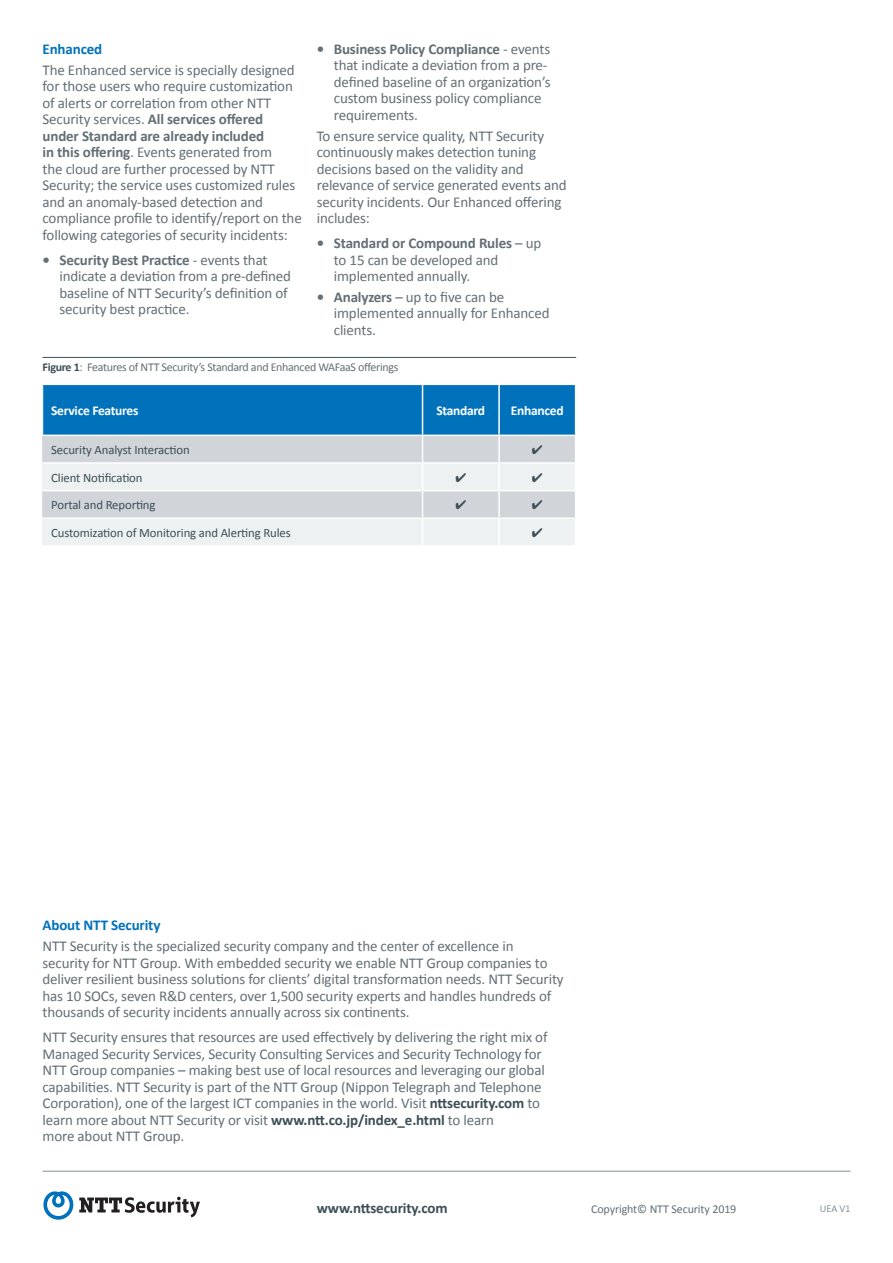
<style>
.page{position:relative;width:893px;height:1263px;background:#fff}
.page>*{position:absolute;margin:0;border:0;box-sizing:border-box;transform-origin:0 0}
.t1{font:15px/16.5px "Calibri";letter-spacing:-.01em;color:#636f75}
.t2{font:700 15px "Calibri";letter-spacing:-.01em;color:#0072bc}
.t3{font:700 15px "Calibri";letter-spacing:-.01em;color:#3c4f56}
.t4{font:700 13.5px "Calibri";letter-spacing:-.02em;color:#fff}
.t5{font:12.75px "Calibri";letter-spacing:-.01em;color:#3c4f56}
.t6{font:12px "Calibri";letter-spacing:-.025em;color:#636f75}
.t7{font:300 10.5px "Calibri";color:#636f75}
.s1{font-weight:700}
.s2{font-weight:700;color:#3c4f56}
</style>
<div class="page">
<hr style="left:43px;top:1171px;width:807px;height:1px;background:#828f9a">
<svg style="left:43px;top:1191px;width:30px;height:29px"></svg>
<svg style="left:79px;top:1197px;width:121px;height:20px"></svg>
<hr style="left:43px;top:357px;width:533px;height:1px;background:#3c4f56">
<svg style="left:42px;top:384px;width:534px;height:161px;background:#9dc1da"></svg>
<p class="t2" style="left:43px;top:39px;width:61px">Enhanced</p>
<p class="t1" style="left:43px;top:61px;width:261px">The Enhanced service is specially designed for those users who require customization of alerts or correlation from other NTT Security services. <span class="s1">All services offered under Standard are already included<br>in this offering</span>. Events generated from<br>the cloud are further processed by NTT Security; the service uses customized rules and an anomaly-based detection and compliance profile to identify/report on the following categories of security incidents:</p>
<p class="t1" style="left:60px;top:251px;width:233px;text-indent:-17px"><span class="s1">• Security Best Practice</span> - events that indicate a deviation from a pre-defined baseline of NTT Security’s definition of security best practice.</p>
<p class="t1" style="left:334px;top:40px;width:218px;text-indent:-17px"><span class="s1">• Business Policy Compliance</span> - events that indicate a deviation from a pre&shy;defined baseline of an organization’s custom business policy compliance requirements.</p>
<p class="t1" style="left:317px;top:127px;width:251px">To ensure service quality, NTT Security continuously makes detection tuning decisions based on the validity and relevance of service generated events and security incidents. Our Enhanced offering includes:</p>
<p class="t1" style="left:334px;top:234px;width:209px;text-indent:-17px"><span class="s1">• Standard or Compound Rules</span> – up to 15 can be developed and implemented annually.</p>
<p class="t1" style="left:334px;top:288px;width:217px;text-indent:-17px"><span class="s1">• Analyzers</span> – up to five can be implemented annually for Enhanced clients.</p>
<p class="t6" style="left:43px;top:360px;width:357px"><span class="s2">Figure 1</span>: Features of NTT Security’s Standard and Enhanced WAFaaS offerings</p>
<p class="t4" style="left:51px;top:402px;width:89px">Service Features</p>
<p class="t4" style="left:436px;top:402px;width:50px">Standard</p>
<p class="t4" style="left:511px;top:402px;width:54px">Enhanced</p>
<p class="t5" style="left:51px;top:442px;width:140px">Security Analyst Interaction</p>
<p class="t5" style="left:51px;top:469px;width:93px">Client Notification</p>
<p class="t5" style="left:51px;top:497px;width:106px">Portal and Reporting</p>
<p class="t5" style="left:51px;top:525px;width:241px">Customization of Monitoring and Alerting Rules</p>
<p class="t2" style="left:43px;top:916px;width:119px">About NTT Security</p>
<p class="t1" style="left:43px;top:937px;width:523px">NTT Security is the specialized security company and the center of excellence in security for NTT Group. With embedded security we enable NTT Group companies to deliver resilient business solutions for clients’ digital transformation needs. NTT Security has 10 SOCs, seven R&amp;D centers, over 1,500 security experts and handles hundreds of thousands of security incidents annually across six continents.</p>
<p class="t1" style="left:43px;top:1028px;width:507px">NTT Security ensures that resources are used effectively by delivering the right mix of Managed Security Services, Security Consulting Services and Security Technology for NTT Group companies – making best use of local resources and leveraging our global capabilities. NTT Security is part of the NTT Group (Nippon Telegraph and Telephone Corporation), one of the largest ICT companies in the world. Visit <span class="s2">nttsecurity.com</span> to learn more about NTT Security or visit <span class="s2">www.ntt.co.jp/index_e.html</span> to learn<br>more about NTT Group.</p>
<p class="t3" style="left:317px;top:1198px;width:132px">www.nttsecurity.com</p>
<p class="t6" style="left:591px;top:1201px;width:147px">Copyright© NTT Security 2019</p>
<p class="t7" style="left:820px;top:1202px;width:32px">UEA V1</p>
</div>
